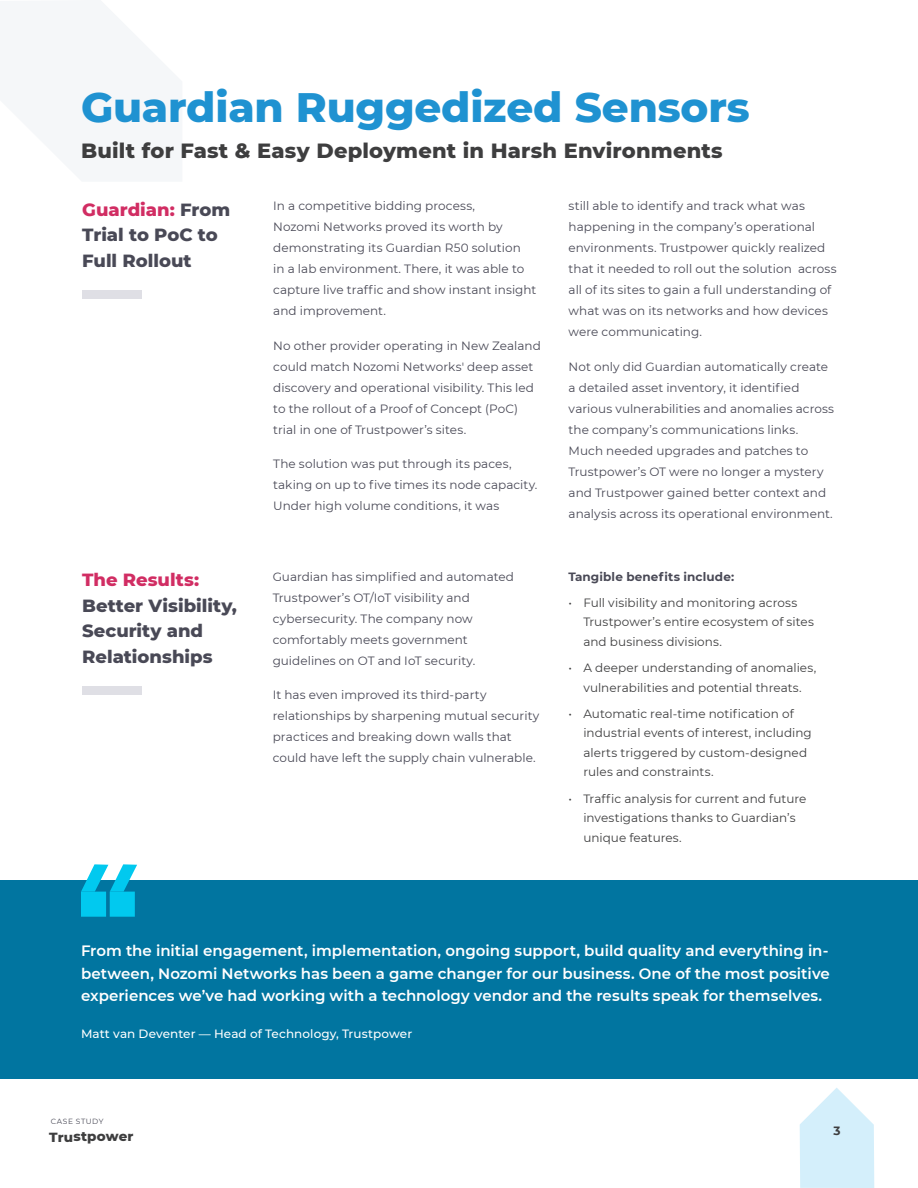
<style>
.page{position:relative;width:918px;height:1188px;background:#fff}
.page>*{position:absolute;margin:0;border:0;box-sizing:border-box;transform-origin:0 0}
.Chapter_Title_Small{font:800 42px "Montserrat";letter-spacing:-.005em;color:#1f92d1}
.Chapter_Subtitle{font:800 21px "Montserrat";letter-spacing:.01em;color:#3e3e3f}
.Chapter_Section__no{font:800 18px/25.5px "Montserrat";color:#494956}
.Chapter_Section{font:800 18px/25.5px "Montserrat";color:#494956}
.Quote_-_Content{font:600 15px/22.5px "Montserrat";color:#fff;text-align:justify}
.t1{font:800 13.5px "Montserrat";letter-spacing:.01em;color:#3e3e3f}
.Normal_Body{font:12px/21px "Montserrat";letter-spacing:.005em;color:#494956}
.t2{font:12px/19.5px "Montserrat";letter-spacing:.005em;color:#3e3e3f}
.Quote_-_Byline{font:500 12px "Montserrat";letter-spacing:.005em;color:#fff}
.Chapter_Section_Sub{font:700 12px "Montserrat";letter-spacing:.01em;color:#494956}
.t3{font:700 12px "Montserrat";color:#3e3e3f}
.t4{font:7.5px "Montserrat";letter-spacing:.075em;color:#494956}
.s1{color:#d12d63}
</style>
<div class="page">
<svg style="left:800px;top:1088px;width:74px;height:100px"></svg>
<div style="left:82px;top:686px;width:60px;height:9px;background:#dfdfe5"></div>
<div style="left:0;top:881px;width:918px;height:198px;background:#0175a0"></div>
<div style="left:110px;top:892px;width:25px;height:25px;background:#01c9ef"></div>
<svg style="left:81px;top:864px;width:56px;height:28px"></svg>
<div style="left:81px;top:892px;width:25px;height:25px;background:#01c9ef"></div>
<div style="left:82px;top:290px;width:60px;height:9px;background:#dfdfe5"></div>
<p class="Chapter_Title_Small" style="left:81px;top:76px;width:670px">Guardian Ruggedized Sensors</p>
<p class="Chapter_Subtitle" style="left:81px;top:136px;width:643px">Built for Fast &amp; Easy Deployment in Harsh Environments</p>
<p class="Chapter_Section" style="left:82px;top:196px;width:149px"><span class="s1">Guardian:</span> From<br>Trial to PoC to<br>Full Rollout</p>
<p class="Normal_Body" style="left:273px;top:195px;width:265px">In a competitive bidding process,<br>Nozomi Networks proved its worth by demonstrating its Guardian R50 solution<br>in a lab environment. There, it was able to capture live traffic and show instant insight and improvement.</p>
<p class="Normal_Body" style="left:273px;top:334px;width:269px">No other provider operating in New Zealand could match Nozomi Networks' deep asset discovery and operational visibility. This led to the rollout of a Proof of Concept (PoC) trial in one of Trustpower’s sites.</p>
<p class="Normal_Body" style="left:273px;top:453px;width:266px">The solution was put through its paces, taking on up to five times its node capacity.<br>Under high volume conditions, it was</p>
<p class="Chapter_Section__no" style="left:82px;top:566px;width:156px"><span class="s1">The Results:<br></span>Better Visibility,<br>Security and<br>Relationships</p>
<p class="Normal_Body" style="left:273px;top:565px;width:243px">Guardian has simplified and automated Trustpower’s OT/IoT visibility and cybersecurity. The company now comfortably meets government guidelines on OT and IoT security.</p>
<p class="Normal_Body" style="left:273px;top:684px;width:268px">It has even improved its third-party relationships by sharpening mutual security practices and breaking down walls that could have left the supply chain vulnerable.</p>
<p class="Normal_Body" style="left:569px;top:195px;width:269px">still able to identify and track what was happening in the company’s operational environments. Trustpower quickly realized that it needed to roll out the solution across all of its sites to gain a full understanding of what was on its networks and how devices were communicating.</p>
<p class="Normal_Body" style="left:569px;top:355px;width:267px">Not only did Guardian automatically create a detailed asset inventory, it identified various vulnerabilities and anomalies across the company’s communications links.<br>Much needed upgrades and patches to Trustpower’s OT were no longer a mystery and Trustpower gained better context and analysis across its operational environment.</p>
<p class="Chapter_Section_Sub" style="left:568px;top:568px;width:167px">Tangible benefits include:</p>
<p class="t2" style="left:583px;top:592px;width:232px;text-indent:-15px">• Full visibility and monitoring across<br>Trustpower’s entire ecosystem of sites and business divisions.</p>
<p class="t2" style="left:568px;top:658px;width:249px;text-align:center">• A deeper understanding of anomalies, vulnerabilities and potential threats.</p>
<p class="t2" style="left:583px;top:703px;width:230px;text-indent:-15px">• Automatic real-time notification of industrial events of interest, including alerts triggered by custom-designed rules and constraints.</p>
<p class="t2" style="left:583px;top:788px;width:225px;text-indent:-15px">• Traffic analysis for current and future investigations thanks to Guardian’s unique features.</p>
<p class="Quote_-_Content" style="left:81px;top:939px;width:750px">From the initial engagement, implementation, ongoing support, build quality and everything in&shy;between, Nozomi Networks has been a game changer for our business. One of the most positive experiences we’ve had working with a technology vendor and the results speak for themselves.</p>
<p class="Quote_-_Byline" style="left:81px;top:1025px;width:333px">Matt van Deventer — Head of Technology, Trustpower</p>
<p class="t4" style="left:51px;top:1116px;width:54px">CASE STUDY</p>
<p class="t1" style="left:49px;top:1127px;width:86px">Trustpower</p>
<p class="t3" style="left:833px;top:1122px;width:9px">3</p>
</div>
